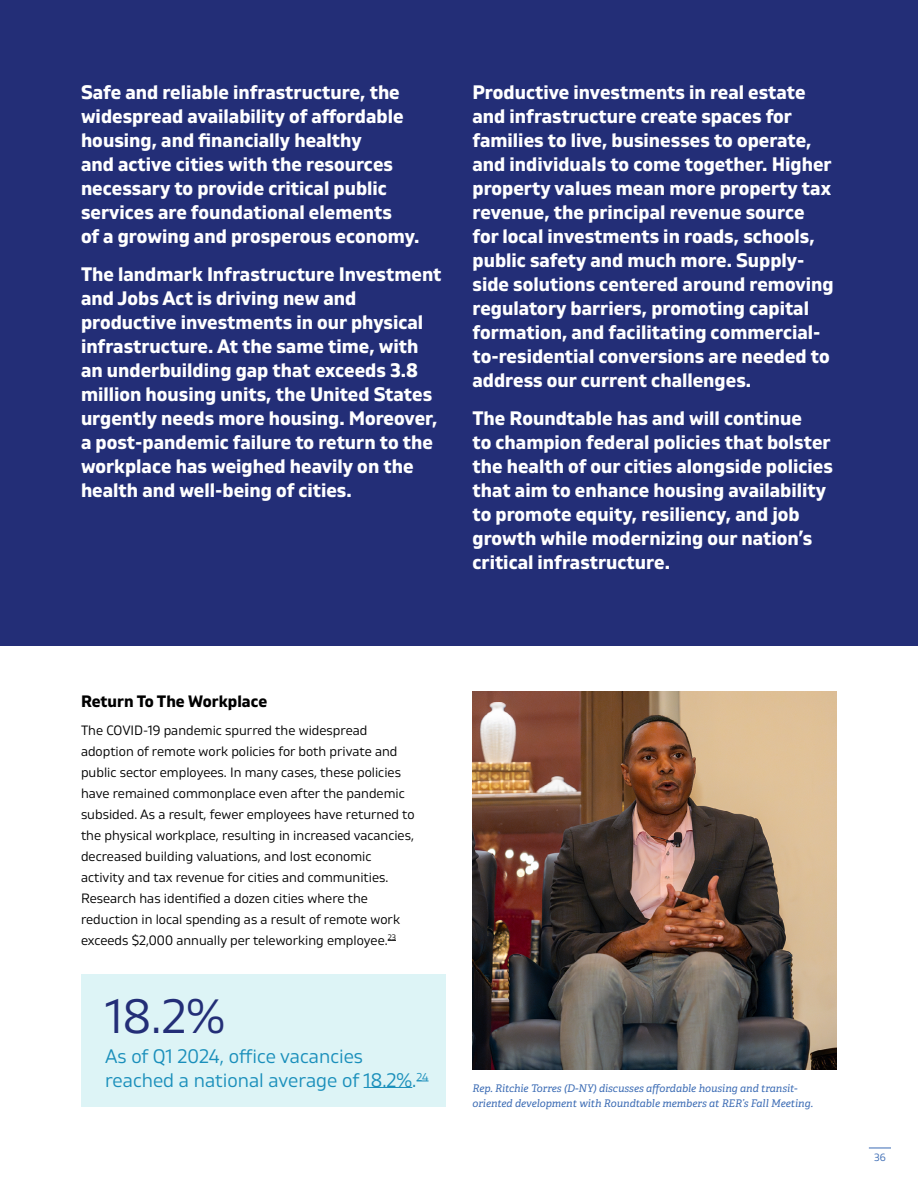
<style>
.page{position:relative;width:918px;height:1188px;background:#fff}
.page>*{position:absolute;margin:0;border:0;box-sizing:border-box;transform-origin:0 0}
.t1{font:48px "Gilam";color:#232e77}
.t2{font:700 19.5px/24px "Gilam";color:#fff}
.t3{font:19.5px/24px "Gilam";color:#1a8fbb}
.t4{font:700 16.5px "Gilam";color:#000}
.t5{font:13.5px/21px "Gilam";color:#000}
.t6{font:italic 10.5px/15px "Adelle";color:#3b6bb4}
.t7{font:10.5px "Gilam";color:#3b6bb4}
</style>
<div class="page">
<svg style="left:869px;top:1148px;width:22px;height:1px"></svg>
<div style="left:81px;top:975px;width:365px;height:132px;background:#ddf4f6"></div>
<div style="left:0;top:0;width:918px;height:645px;background:#232e77"></div>
<hr style="left:364px;top:1087px;width:48px;height:1px;background:#1a8fbb">
<svg style="left:417px;top:1081px;width:12px;height:1px"></svg>
<img style="left:472px;top:692px;width:365px;height:377px">
<p class="t2" style="left:81px;top:80px;width:340px">Safe and reliable infrastructure, the widespread availability of affordable housing, and financially healthy<br>and active cities with the resources necessary to provide critical public services are foundational elements<br>of a growing and prosperous economy.</p>
<p class="t2" style="left:81px;top:261px;width:362px">The landmark Infrastructure Investment and Jobs Act is driving new and productive investments in our physical infrastructure. At the same time, with an underbuilding gap that exceeds 3.8 million housing units, the United States urgently needs more housing. Moreover, a post-pandemic failure to return to the workplace has weighed heavily on the health and well-being of cities.</p>
<p class="t2" style="left:473px;top:80px;width:363px">Productive investments in real estate and infrastructure create spaces for families to live, businesses to operate, and individuals to come together. Higher property values mean more property tax revenue, the principal revenue source for local investments in roads, schools, public safety and much more. Supply&shy;side solutions centered around removing regulatory barriers, promoting capital formation, and facilitating commercial&shy;to-residential conversions are needed to address our current challenges.</p>
<p class="t2" style="left:473px;top:405px;width:362px">The Roundtable has and will continue<br>to champion federal policies that bolster the health of our cities alongside policies that aim to enhance housing availability to promote equity, resiliency, and job growth while modernizing our nation’s critical infrastructure.</p>
<p class="t4" style="left:81px;top:689px;width:188px">Return To The Workplace</p>
<p class="t5" style="left:81px;top:719px;width:335px">The COVID-19 pandemic spurred the widespread adoption of remote work policies for both private and public sector employees. In many cases, these policies have remained commonplace even after the pandemic subsided. As a result, fewer employees have returned to the physical workplace, resulting in increased vacancies, decreased building valuations, and lost economic activity and tax revenue for cities and communities.<br>Research has identified a dozen cities where the reduction in local spending as a result of remote work exceeds $2,000 annually per teleworking employee.<sup>23</sup></p>
<h1 class="t1" style="left:105px;top:980px;width:121px">18.2%</h1>
<p class="t3" style="left:105px;top:1044px;width:325px">As of Q1 2024, office vacancies reached a national average of 18.2%.<sup>24</sup></p>
<p class="t6" style="left:472px;top:1081px;width:342px">Rep. Ritchie Torres (D-NY) discusses affordable housing and transit&shy;oriented development with Roundtable members at RER’s Fall Meeting.</p>
<p class="t7" style="left:874px;top:1150px;width:13px">36</p>
</div>
